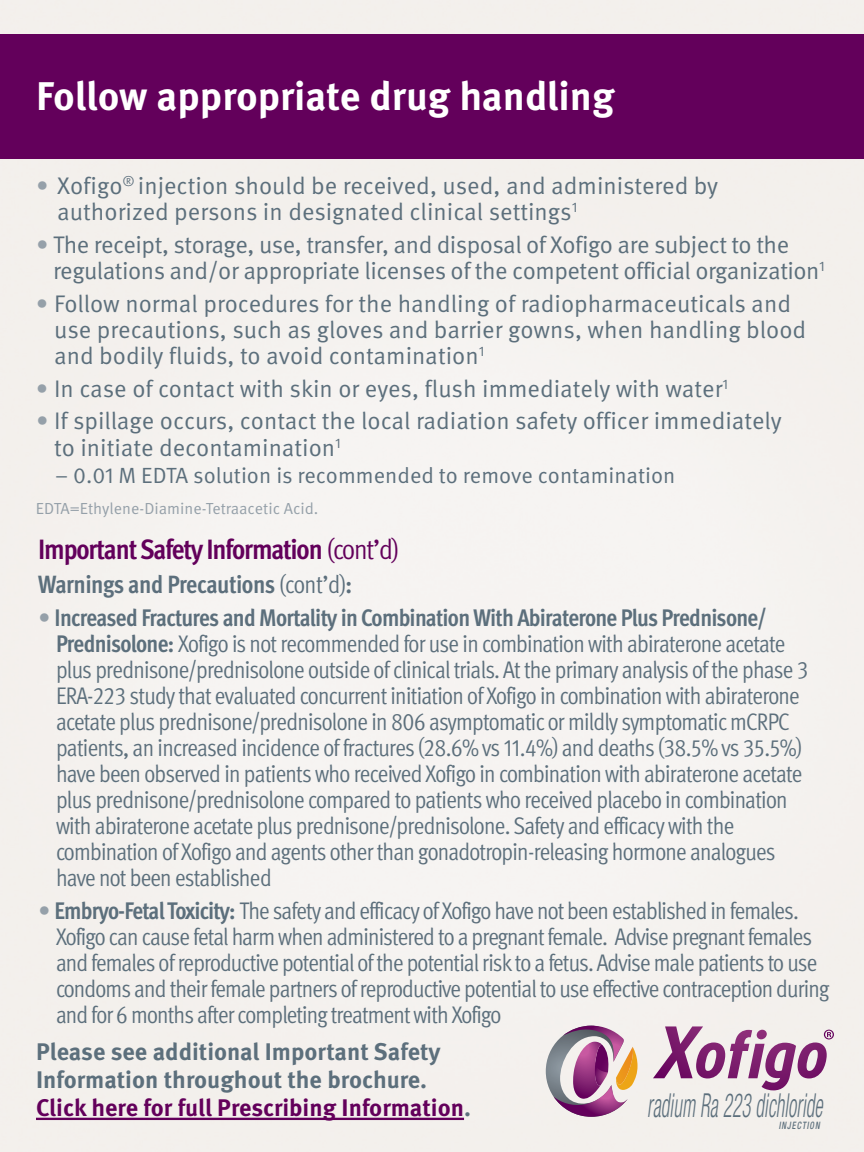
<style>
.page{position:relative;width:864px;height:1152px;background:#f4f1ee}
.page>*{position:absolute;margin:0;border:0;box-sizing:border-box;transform-origin:0 0}
.t1{font:700 40px "Meta Pro";color:#fff}
.t2{font:italic 300 condensed 33.2px "Helvetica Neue LT Std";letter-spacing:.01em;color:#5c6f7c;scale:.58 1}
.t3{font:700 condensed 28px "Meta Pro";letter-spacing:-.04em;color:#63005b}
.t4{font:700 condensed 25px "Meta Pro";letter-spacing:-.02em;color:#5c6f7c}
.t5{font:24px/26px "Meta Pro Cond Norm";letter-spacing:-.035em;color:#5c6f7c}
.t6{font:24px/26.2px "Meta Pro Norm";color:#5c6f7c}
.t7{font:24px/26.2px "Meta Pro Norm";letter-spacing:-.02em;color:#5c6f7c}
.t8{font:700 24px/28px "Meta Pro";color:#5c6f7c}
.t9{font:700 condensed 24px "Meta Pro";letter-spacing:-.03em;color:#5c6f7c}
.t10{font:22px "Meta Pro Norm";color:#5c6f7c}
.t11{font:16px "Meta Pro Norm";color:#95a0a9}
.t12{font:italic 500 condensed 10.2px "Helvetica Neue LT Std";letter-spacing:.13em;color:#5c6f7c;scale:.79 1}
.s1{color:#95a0a9}
.s2{font-family:"Meta Pro Cond Norm";font-weight:400;font-stretch:normal}
.s3{font-family:"Meta Pro Norm";font-weight:400;font-stretch:normal;color:#95a0a9}
.s4{font-family:"Meta Pro";font-weight:700;font-stretch:condensed}
.s5{font-family:"Meta Pro Norm";color:#95a0a9}
.s6{color:#63005b}
</style>
<div class="page">
<div style="left:0;top:34px;width:864px;height:124px;background:#63005b"></div>
<svg style="left:546px;top:1026px;width:92px;height:91px"></svg>
<svg style="left:653px;top:1026px;width:181px;height:64px"></svg>
<hr style="left:36px;top:1118px;width:428px;height:2px;background:#63005b">
<h1 class="t1" style="left:36px;top:65px;width:580px">Follow appropriate drug handling</h1>
<p class="t6" style="left:57px;top:171px;width:663px;text-indent:-21px"><span class="s1">•</span> Xofigo<sup>®</sup> injection should be received, used, and administered by authorized persons in designated clinical settings<sup>1</sup></p>
<p class="t7" style="left:53px;top:230px;width:773px;text-indent:-17px"><span class="s1">•</span> The receipt, storage, use, transfer, and disposal of Xofigo are subject to the regulations and/or appropriate licenses of the competent official organization<sup>1</sup></p>
<p class="t6" style="left:54px;top:289px;width:754px;text-indent:-18px"><span class="s1">•</span> Follow normal procedures for the handling of radiopharmaceuticals and use precautions, such as gloves and barrier gowns, when handling blood and bodily fluids, to avoid contamination<sup>1</sup></p>
<p class="t6" style="left:36px;top:374px;width:694px"><span class="s1">•</span> In case of contact with skin or eyes, flush immediately with water<sup>1</sup></p>
<p class="t6" style="left:54px;top:406px;width:729px;text-indent:-18px"><span class="s1">•</span> If spillage occurs, contact the local radiation safety officer immediately to initiate decontamination<sup>1</sup></p>
<p class="t10" style="left:55px;top:459px;width:622px">– 0.01 M EDTA solution is recommended to remove contamination</p>
<p class="t11" style="left:36px;top:497px;width:284px">EDTA=Ethylene-Diamine-Tetraacetic Acid.</p>
<p class="t3" style="left:38px;top:528px;width:362px">Important Safety Information <span class="s2">(cont’d)</span></p>
<p class="t4" style="left:38px;top:565px;width:316px">Warnings and Precautions <span class="s2">(cont’d)</span>:</p>
<p class="t9" style="left:38px;top:599px;width:730px"><span class="s3">•</span> Increased Fractures and Mortality in Combination With Abiraterone Plus Prednisone/</p>
<p class="t5" style="left:56px;top:629px;width:754px"><span class="s4">Prednisolone:</span> Xofigo is not recommended for use in combination with abiraterone acetate plus prednisone/prednisolone outside of clinical trials. At the primary analysis of the phase 3<br>ERA-223 study that evaluated concurrent initiation of Xofigo in combination with abiraterone acetate plus prednisone/prednisolone in 806 asymptomatic or mildly symptomatic mCRPC patients, an increased incidence of fractures (28.6% vs 11.4%) and deaths (38.5% vs 35.5%) have been observed in patients who received Xofigo in combination with abiraterone acetate plus prednisone/prednisolone compared to patients who received placebo in combination with abiraterone acetate plus prednisone/prednisolone. Safety and efficacy with the combination of Xofigo and agents other than gonadotropin-releasing hormone analogues have not been established</p>
<p class="t5" style="left:56px;top:896px;width:775px;text-indent:-18px"><span class="s5">•</span> <span class="s4">Embryo-Fetal Toxicity:</span> The safety and efficacy of Xofigo have not been established in females.<br>Xofigo can cause fetal harm when administered to a pregnant female. Advise pregnant females and females of reproductive potential of the potential risk to a fetus. Advise male patients to use condoms and their female partners of reproductive potential to use effective contraception during and for 6 months after completing treatment with Xofigo</p>
<p class="t8" style="left:36px;top:1036px;width:436px">Please see additional Important Safety<br>Information throughout the brochure.<br><span class="s6">Click here for full Prescribing Information</span>.</p>
<h2 class="t2" style="left:647px;top:1087px;width:304px">radium Ra 223 dichloride</h2>
<p class="t12" style="left:779px;top:1120px;width:53px">INJECTION</p>
</div>
